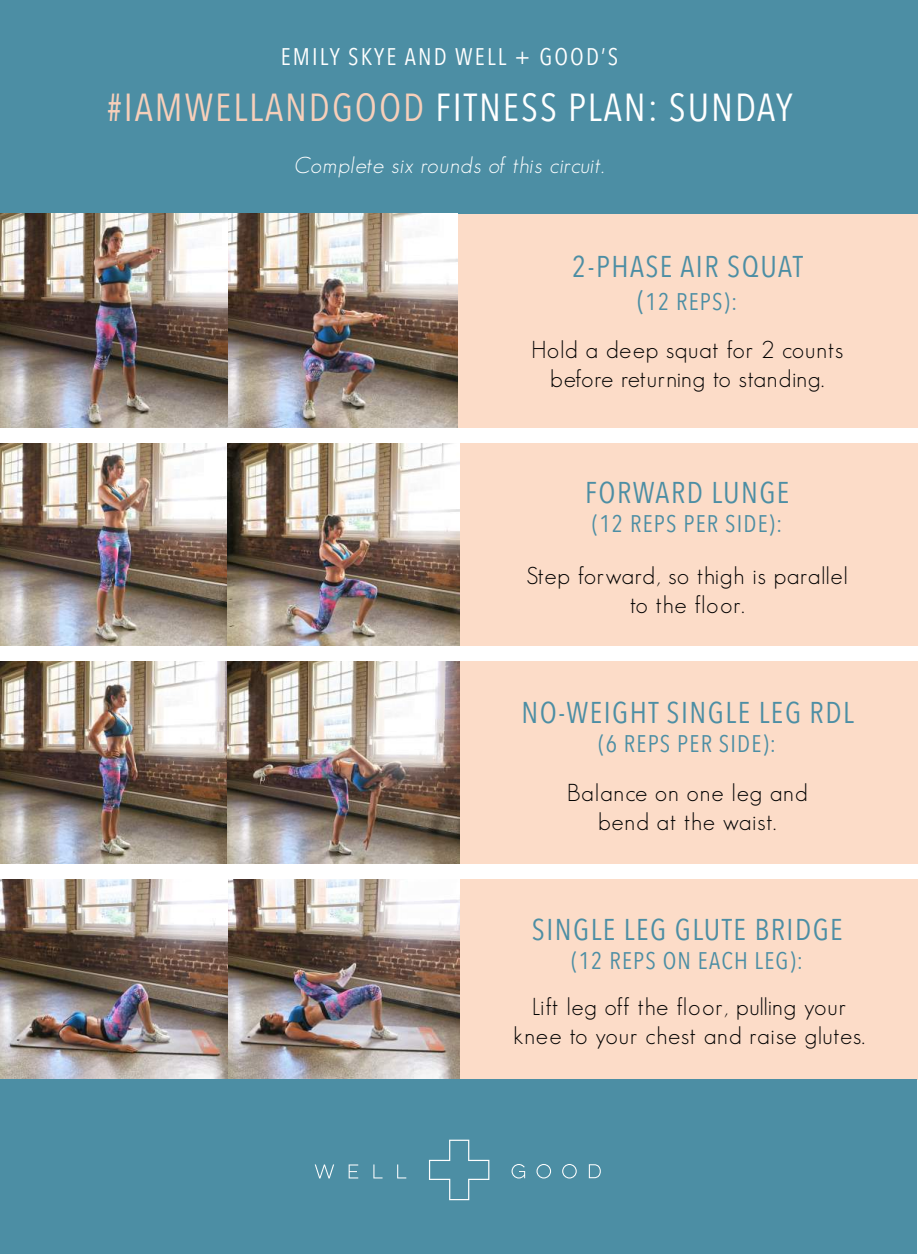
<style>
.page{position:relative;width:918px;height:1254px;background:#fff}
.page>*{position:absolute;margin:0;border:0;box-sizing:border-box;transform-origin:0 0}
.t1{font:39px "Avenir Next Condensed";letter-spacing:.05em;color:#fff}
.t2{font:30px "Avenir Next Condensed";letter-spacing:.05em;color:#4c8ea4}
.t3{font:300 24px/28.8px "Geosans";letter-spacing:.04em;color:#000;text-align:center}
.t4{font:24px "Avenir Next Condensed";letter-spacing:.05em;color:#4c8ea4}
.t5{font:24px "Avenir Next Condensed";letter-spacing:.09em;color:#fff}
.t6{font:italic 300 22.5px "Geosans";letter-spacing:.04em;color:#fff}
.s1{color:#f7cfba}
.s2{font-size:27px}
</style>
<div class="page">
<div style="left:2px;top:117px;width:916px;height:962px;background:#fcdcc8"></div>
<div style="left:0;top:0;width:918px;height:213px;background:#4c8ea4"></div>
<img style="left:0;top:213px;width:458px;height:215px">
<img style="left:0;top:442px;width:460px;height:638px">
<div style="left:0;top:428px;width:918px;height:14px;background:#fff"></div>
<div style="left:0;top:646px;width:918px;height:15px;background:#fff"></div>
<div style="left:0;top:864px;width:918px;height:15px;background:#fff"></div>
<div style="left:0;top:1080px;width:917px;height:174px;background:#4c8ea4"></div>
<svg style="left:315px;top:1164px;width:19px;height:14px"></svg>
<svg style="left:349px;top:1164px;width:9px;height:14px"></svg>
<svg style="left:373px;top:1164px;width:10px;height:14px"></svg>
<svg style="left:397px;top:1164px;width:9px;height:14px"></svg>
<svg style="left:512px;top:1164px;width:13px;height:14px"></svg>
<svg style="left:537px;top:1164px;width:14px;height:14px"></svg>
<svg style="left:562px;top:1164px;width:15px;height:14px"></svg>
<svg style="left:589px;top:1164px;width:12px;height:14px"></svg>
<svg style="left:429px;top:1139px;width:60px;height:61px"></svg>
<p class="t5" style="left:281px;top:36px;width:339px">EMILY SKYE AND WELL + GOOD’S</p>
<h1 class="t1" style="left:107px;top:74px;width:687px"><span class="s1">#IAMWELLANDGOOD</span> FITNESS PLAN: SUNDAY</h1>
<p class="t6" style="left:295px;top:152px;width:311px">Complete six rounds of this circuit.</p>
<p class="t2" style="left:572px;top:241px;width:233px">2-PHASE AIR SQUAT</p>
<p class="t4" style="left:637px;top:281px;width:101px"><span class="s2">(</span>12 REPS):</p>
<p class="t3" style="left:532px;top:335px;width:313px">Hold a deep squat for 2 counts before returning to standing.</p>
<p class="t2" style="left:585px;top:467px;width:206px">FORWARD LUNGE</p>
<p class="t4" style="left:592px;top:503px;width:192px">(12 REPS PER SIDE):</p>
<p class="t3" style="left:526px;top:561px;width:323px">Step forward, so thigh is parallel to the floor.</p>
<p class="t2" style="left:522px;top:687px;width:334px">NO-WEIGHT SINGLE LEG RDL</p>
<p class="t4" style="left:599px;top:723px;width:179px">(6 REPS PER SIDE):</p>
<p class="t3" style="left:567px;top:778px;width:242px">Balance on one leg and bend at the waist.</p>
<p class="t2" style="left:532px;top:903px;width:313px">SINGLE LEG GLUTE BRIDGE</p>
<p class="t4" style="left:572px;top:939px;width:233px">(12 REPS ON EACH LEG):</p>
<p class="t3" style="left:513px;top:992px;width:353px">Lift leg off the floor, pulling your knee to your chest and raise glutes.</p>
</div>
